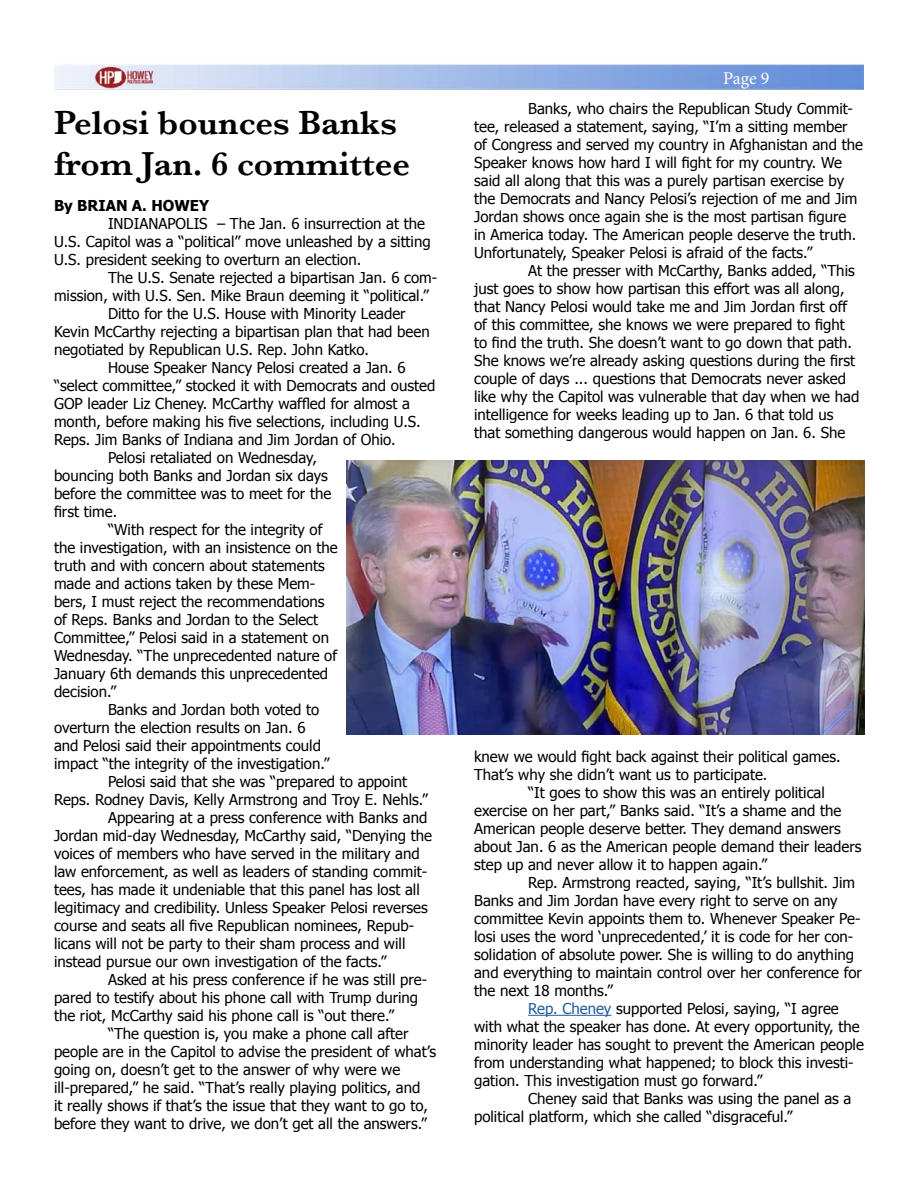
<style>
.page{position:relative;width:918px;height:1188px;background:#fff}
.page>*{position:absolute;margin:0;border:0;box-sizing:border-box;transform-origin:0 0}
.t1{font:600 34.5px/41.4px "Baskerville";color:#000}
.t2{font:18px "Minion Pro";color:#fff}
.t3{font:15px/18px "Tahoma";color:#000}
.t4{font:700 15px "Tahoma";color:#000}
.s1{color:#215e9e}
</style>
<div class="page">
<img style="left:54px;top:64px;width:810px;height:26px">
<hr style="left:528px;top:1015px;width:83px;height:1px;background:#215e9e">
<img style="left:347px;top:460px;width:517px;height:274px">
<h1 class="t1" style="left:54px;top:101px;width:357px">Pelosi bounces Banks from Jan. 6 committee</h1>
<p class="t4" style="left:54px;top:195px;width:157px">By BRIAN A. HOWEY</p>
<p class="t3" style="left:54px;top:214px;width:378px;text-indent:54px">INDIANAPOLIS – The Jan. 6 insurrection at the<br>U.S. Capitol was a “political” move unleashed by a sitting<br>U.S. president seeking to overturn an election.</p>
<p class="t3" style="left:108px;top:268px;width:331px">The U.S. Senate rejected a bipartisan Jan. 6 com-</p>
<p class="t3" style="left:54px;top:286px;width:376px">mission, with U.S. Sen. Mike Braun deeming it “political.”</p>
<p class="t3" style="left:108px;top:304px;width:299px">Ditto for the U.S. House with Minority Leader</p>
<p class="t3" style="left:54px;top:322px;width:377px">Kevin McCarthy rejecting a bipartisan plan that had been</p>
<p class="t3" style="left:54px;top:340px;width:317px">negotiated by Republican U.S. Rep. John Katko.</p>
<p class="t3" style="left:108px;top:358px;width:299px">House Speaker Nancy Pelosi created a Jan. 6</p>
<p class="t3" style="left:54px;top:376px;width:383px">“select committee,” stocked it with Democrats and ousted</p>
<p class="t3" style="left:54px;top:394px;width:358px">GOP leader Liz Cheney. McCarthy waffled for almost a</p>
<p class="t3" style="left:54px;top:412px;width:368px">month, before making his five selections, including U.S.</p>
<p class="t3" style="left:54px;top:430px;width:343px">Reps. Jim Banks of Indiana and Jim Jordan of Ohio.</p>
<p class="t3" style="left:108px;top:448px;width:211px">Pelosi retaliated on Wednesday,</p>
<p class="t3" style="left:54px;top:466px;width:275px">bouncing both Banks and Jordan six days</p>
<p class="t3" style="left:54px;top:484px;width:279px">before the committee was to meet for the</p>
<p class="t3" style="left:54px;top:502px;width:65px">first time.</p>
<p class="t3" style="left:108px;top:520px;width:216px">“With respect for the integrity of</p>
<p class="t3" style="left:54px;top:538px;width:285px">the investigation, with an insistence on the</p>
<p class="t3" style="left:54px;top:556px;width:272px">truth and with concern about statements</p>
<p class="t3" style="left:54px;top:574px;width:263px">made and actions taken by these Mem-</p>
<p class="t3" style="left:54px;top:592px;width:272px">bers, I must reject the recommendations</p>
<p class="t3" style="left:54px;top:610px;width:266px">of Reps. Banks and Jordan to the Select</p>
<p class="t3" style="left:54px;top:628px;width:277px">Committee,” Pelosi said in a statement on</p>
<p class="t3" style="left:54px;top:646px;width:285px">Wednesday. “The unprecedented nature of</p>
<p class="t3" style="left:54px;top:664px;width:276px">January 6th demands this unprecedented</p>
<p class="t3" style="left:54px;top:682px;width:64px">decision.”</p>
<p class="t3" style="left:108px;top:700px;width:213px">Banks and Jordan both voted to</p>
<p class="t3" style="left:54px;top:718px;width:253px">overturn the election results on Jan. 6</p>
<p class="t3" style="left:54px;top:736px;width:269px">and Pelosi said their appointments could</p>
<p class="t3" style="left:54px;top:754px;width:277px">impact “the integrity of the investigation.”</p>
<p class="t3" style="left:108px;top:772px;width:301px">Pelosi said that she was “prepared to appoint</p>
<p class="t3" style="left:54px;top:790px;width:375px">Reps. Rodney Davis, Kelly Armstrong and Troy E. Nehls.”</p>
<p class="t3" style="left:108px;top:808px;width:321px">Appearing at a press conference with Banks and</p>
<p class="t3" style="left:54px;top:826px;width:380px">Jordan mid-day Wednesday, McCarthy said, “Denying the</p>
<p class="t3" style="left:54px;top:844px;width:367px">voices of members who have served in the military and</p>
<p class="t3" style="left:54px;top:862px;width:375px">law enforcement, as well as leaders of standing commit-</p>
<p class="t3" style="left:54px;top:880px;width:367px">tees, has made it undeniable that this panel has lost all</p>
<p class="t3" style="left:54px;top:898px;width:375px">legitimacy and credibility. Unless Speaker Pelosi reverses</p>
<p class="t3" style="left:54px;top:916px;width:362px">course and seats all five Republican nominees, Repub-</p>
<p class="t3" style="left:54px;top:934px;width:353px">licans will not be party to their sham process and will</p>
<p class="t3" style="left:54px;top:952px;width:334px">instead pursue our own investigation of the facts.”</p>
<p class="t3" style="left:108px;top:970px;width:321px">Asked at his press conference if he was still pre-</p>
<p class="t3" style="left:54px;top:988px;width:366px">pared to testify about his phone call with Trump during</p>
<p class="t3" style="left:54px;top:1006px;width:342px">the riot, McCarthy said his phone call is “out there.”</p>
<p class="t3" style="left:108px;top:1024px;width:302px">“The question is, you make a phone call after</p>
<p class="t3" style="left:54px;top:1042px;width:384px">people are in the Capitol to advise the president of what’s</p>
<p class="t3" style="left:54px;top:1060px;width:348px">going on, doesn’t get to the answer of why were we</p>
<p class="t3" style="left:54px;top:1078px;width:368px">ill-prepared,” he said. “That’s really playing politics, and</p>
<p class="t3" style="left:54px;top:1096px;width:375px">it really shows if that’s the issue that they want to go to,</p>
<p class="t3" style="left:54px;top:1114px;width:374px">before they want to drive, we don’t get all the answers.”</p>
<p class="t2" style="left:723px;top:67px;width:48px">Page 9</p>
<p class="t3" style="left:474px;top:99px;width:390px;text-indent:54px">Banks, who chairs the Republican Study Commit&shy;tee, released a statement, saying, “I’m a sitting member of Congress and served my country in Afghanistan and the Speaker knows how hard I will fight for my country. We said all along that this was a purely partisan exercise by the Democrats and Nancy Pelosi’s rejection of me and Jim Jordan shows once again she is the most partisan figure<br>in America today. The American people deserve the truth.<br>Unfortunately, Speaker Pelosi is afraid of the facts.”</p>
<p class="t3" style="left:474px;top:261px;width:387px;text-indent:54px">At the presser with McCarthy, Banks added, “This just goes to show how partisan this effort was all along, that Nancy Pelosi would take me and Jim Jordan first off of this committee, she knows we were prepared to fight to find the truth. She doesn’t want to go down that path.<br>She knows we’re already asking questions during the first couple of days ... questions that Democrats never asked like why the Capitol was vulnerable that day when we had intelligence for weeks leading up to Jan. 6 that told us that something dangerous would happen on Jan. 6. She</p>
<p class="t3" style="left:474px;top:747px;width:368px">knew we would fight back against their political games.<br>That’s why she didn’t want us to participate.</p>
<p class="t3" style="left:474px;top:783px;width:389px;text-indent:54px">“It goes to show this was an entirely political exercise on her part,” Banks said. “It’s a shame and the American people deserve better. They demand answers about Jan. 6 as the American people demand their leaders step up and never allow it to happen again.”</p>
<p class="t3" style="left:528px;top:873px;width:328px">Rep. Armstrong reacted, saying, “It’s bullshit. Jim</p>
<p class="t3" style="left:474px;top:891px;width:365px">Banks and Jim Jordan have every right to serve on any</p>
<p class="t3" style="left:474px;top:909px;width:388px">committee Kevin appoints them to. Whenever Speaker Pe-</p>
<p class="t3" style="left:474px;top:927px;width:381px">losi uses the word ‘unprecedented,’ it is code for her con-</p>
<p class="t3" style="left:474px;top:945px;width:381px">solidation of absolute power. She is willing to do anything</p>
<p class="t3" style="left:474px;top:963px;width:389px">and everything to maintain control over her conference for</p>
<p class="t3" style="left:474px;top:981px;width:140px">the next 18 months.”</p>
<p class="t3" style="left:528px;top:999px;width:312px"><span class="s1">Rep. Cheney</span> supported Pelosi, saying, “I agree</p>
<p class="t3" style="left:474px;top:1017px;width:387px">with what the speaker has done. At every opportunity, the</p>
<p class="t3" style="left:474px;top:1035px;width:391px">minority leader has sought to prevent the American people</p>
<p class="t3" style="left:474px;top:1053px;width:381px">from understanding what happened; to block this investi-</p>
<p class="t3" style="left:474px;top:1071px;width:290px">gation. This investigation must go forward.”</p>
<p class="t3" style="left:528px;top:1089px;width:325px">Cheney said that Banks was using the panel as a</p>
<p class="t3" style="left:474px;top:1107px;width:320px">political platform, which she called “disgraceful.”</p>
</div>
